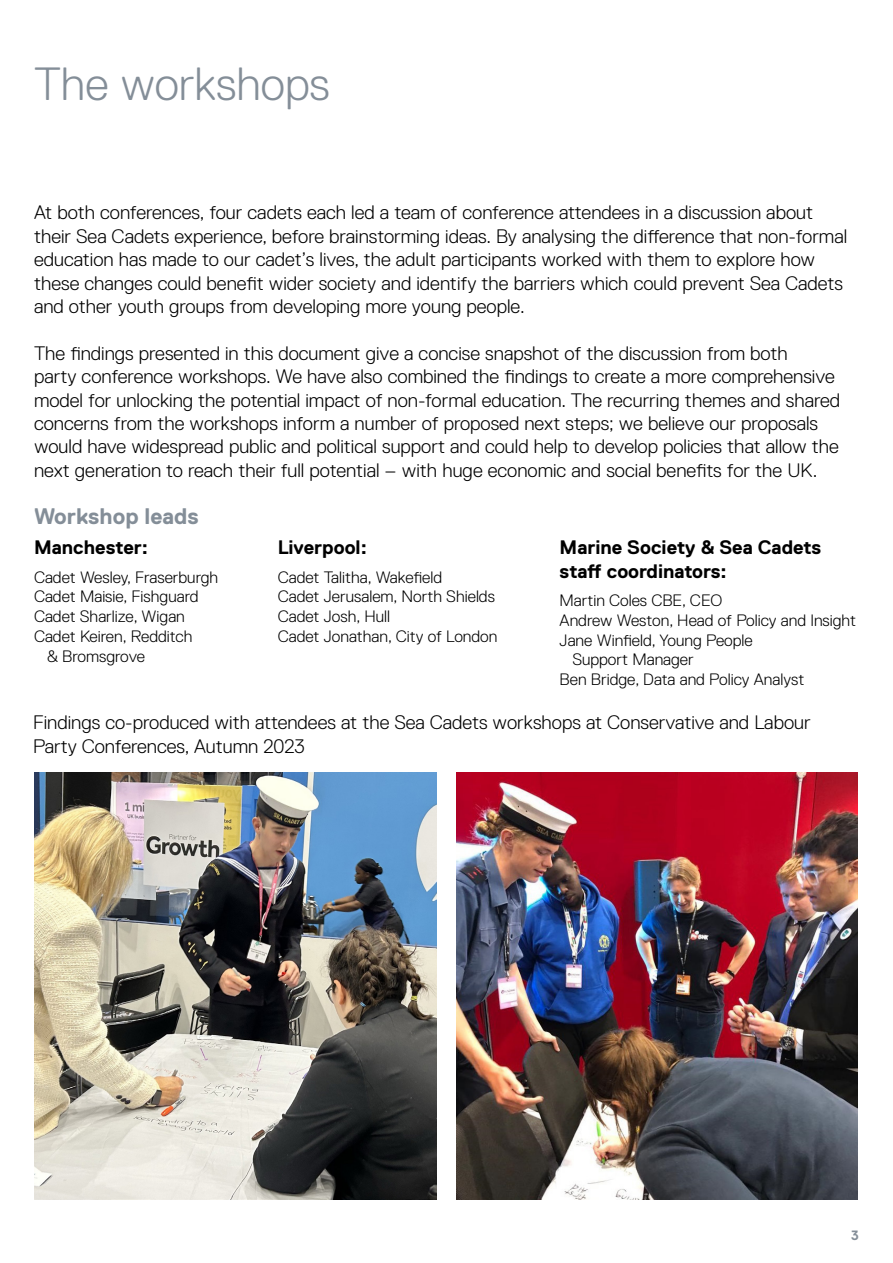
<style>
.page{position:relative;width:893px;height:1263px;background:#fff}
.page>*{position:absolute;margin:0;border:0;box-sizing:border-box;transform-origin:0 0}
.t1{font:300 46.5px "Replica Std";letter-spacing:-.005em;color:#848e98}
.t2{font:700 22.5px "Replica Std";color:#848e98}
.t3{font:300 19.5px/23.4px "Replica Std";color:#000}
.t4{font:700 19.5px/23.4px "Replica Std";color:#000}
.t5{font:300 16.5px/19.8px "Replica Std";color:#000}
.t6{font:700 13.5px "Replica Std";color:#848e98}
</style>
<div class="page">
<img style="left:34px;top:773px;width:403px;height:426px">
<img style="left:456px;top:773px;width:402px;height:426px">
<h1 class="t1" style="left:34px;top:58px;width:297px">The workshops</h1>
<p class="t3" style="left:34px;top:201px;width:815px">At both conferences, four cadets each led a team of conference attendees in a discussion about their Sea Cadets experience, before brainstorming ideas. By analysing the difference that non-formal education has made to our cadet’s lives, the adult participants worked with them to explore how these changes could benefit wider society and identify the barriers which could prevent Sea Cadets and other youth groups from developing more young people.</p>
<p class="t3" style="left:34px;top:341px;width:808px">The findings presented in this document give a concise snapshot of the discussion from both<br>party conference workshops. We have also combined the findings to create a more comprehensive model for unlocking the potential impact of non-formal education. The recurring themes and shared concerns from the workshops inform a number of proposed next steps; we believe our proposals would have widespread public and political support and could help to develop policies that allow the next generation to reach their full potential – with huge economic and social benefits for the UK.</p>
<p class="t2" style="left:34px;top:503px;width:166px">Workshop leads</p>
<p class="t4" style="left:34px;top:536px;width:116px">Manchester:</p>
<p class="t5" style="left:34px;top:567px;width:186px">Cadet Wesley, Fraserburgh</p>
<p class="t5" style="left:34px;top:587px;width:166px">Cadet Maisie, Fishguard</p>
<p class="t5" style="left:34px;top:607px;width:152px">Cadet Sharlize, Wigan</p>
<p class="t5" style="left:34px;top:626px;width:160px">Cadet Keiren, Redditch</p>
<p class="t5" style="left:46px;top:646px;width:100px">&amp; Bromsgrove</p>
<p class="t4" style="left:560px;top:536px;width:263px">Marine Society &amp; Sea Cadets staff coordinators:</p>
<p class="t5" style="left:560px;top:590px;width:164px">Martin Coles CBE, CEO</p>
<p class="t5" style="left:560px;top:610px;width:298px">Andrew Weston, Head of Policy and Insight</p>
<p class="t5" style="left:560px;top:630px;width:195px">Jane Winfield, Young People</p>
<p class="t5" style="left:572px;top:650px;width:123px">Support Manager</p>
<p class="t5" style="left:560px;top:670px;width:246px">Ben Bridge, Data and Policy Analyst</p>
<p class="t3" style="left:33px;top:711px;width:779px">Findings co-produced with attendees at the Sea Cadets workshops at Conservative and Labour<br>Party Conferences, Autumn 2023</p>
<p class="t4" style="left:278px;top:536px;width:91px">Liverpool:</p>
<p class="t5" style="left:278px;top:567px;width:221px">Cadet Talitha, Wakefield<br>Cadet Jerusalem, North Shields<br>Cadet Josh, Hull<br>Cadet Jonathan, City of London</p>
<p class="t6" style="left:851px;top:1227px;width:9px">3</p>
</div>
